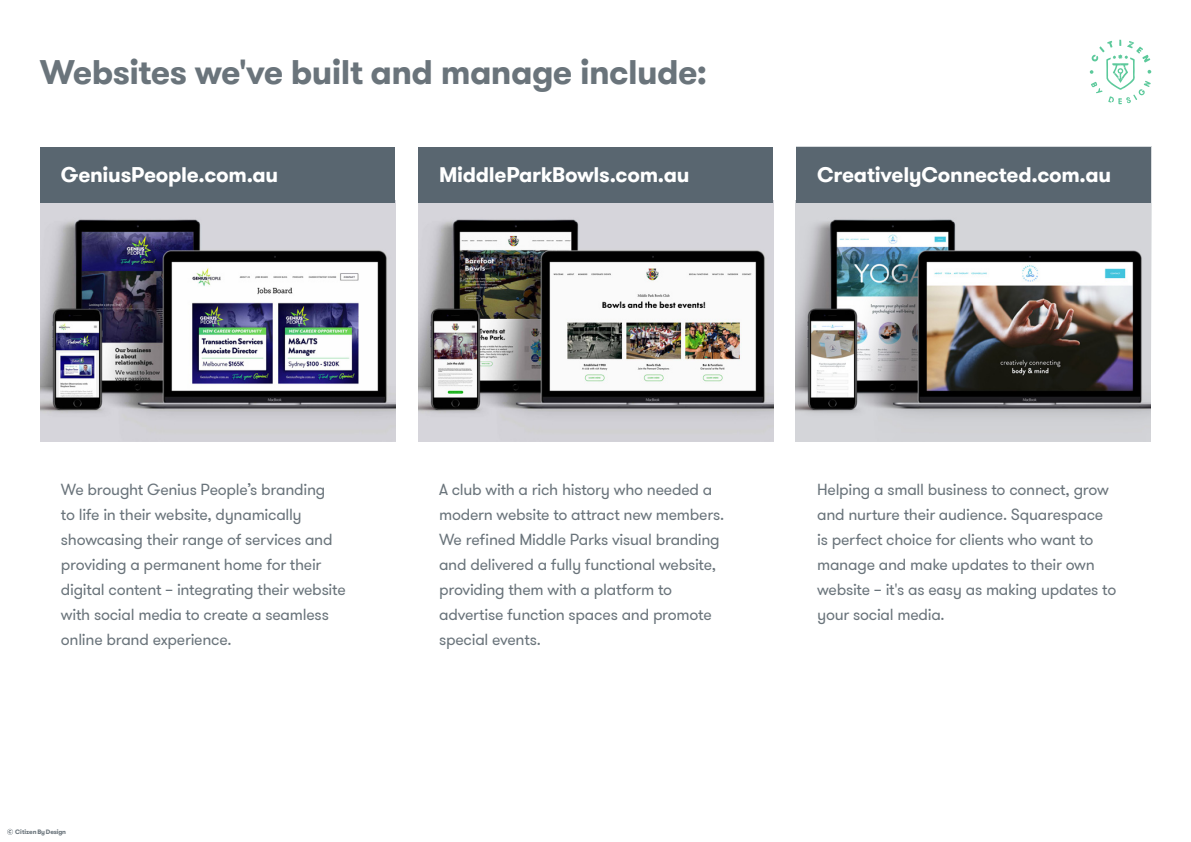
<style>
.page{position:relative;width:1191px;height:842px;background:#fff}
.page>*{position:absolute;margin:0;border:0;box-sizing:border-box;transform-origin:0 0}
.t1{font:700 34px "GT Walsheim Pro";letter-spacing:-.02em;color:#6a747b}
.t2{font:700 21px "GT Walsheim Pro";letter-spacing:-.015em;color:#fff}
.t3{font:16px/25px "GT Walsheim Pro";letter-spacing:-.015em;color:#6a747b}
.t4{font:700 6.3px "GT Walsheim Pro";letter-spacing:-.02em;color:#6a747b}
</style>
<div class="page">
<svg style="left:7px;top:829px;width:6px;height:6px"></svg>
<svg style="left:1089px;top:40px;width:62px;height:64px"></svg>
<img style="left:796px;top:203px;width:354px;height:238px">
<img style="left:418px;top:201px;width:355px;height:240px">
<img style="left:40px;top:201px;width:355px;height:240px">
<div style="left:40px;top:147px;width:354px;height:56px;background:#596670"></div>
<div style="left:418px;top:147px;width:354px;height:56px;background:#596670"></div>
<div style="left:796px;top:147px;width:354px;height:56px;background:#596670"></div>
<h1 class="t1" style="left:40px;top:50px;width:669px">Websites we've built and manage include:</h1>
<h2 class="t2" style="left:61px;top:161px;width:219px">GeniusPeople.com.au</h2>
<h2 class="t2" style="left:439px;top:161px;width:252px">MiddleParkBowls.com.au</h2>
<h2 class="t2" style="left:817px;top:161px;width:295px">CreativelyConnected.com.au</h2>
<p class="t3" style="left:61px;top:477px;width:286px">We brought Genius People’s branding<br>to life in their website, dynamically showcasing their range of services and providing a permanent home for their digital content – integrating their website with social media to create a seamless online brand experience.</p>
<p class="t3" style="left:439px;top:477px;width:287px">A club with a rich history who needed a modern website to attract new members.<br>We refined Middle Parks visual branding and delivered a fully functional website, providing them with a platform to advertise function spaces and promote special events.</p>
<p class="t3" style="left:817px;top:477px;width:301px">Helping a small business to connect, grow and nurture their audience. Squarespace is perfect choice for clients who want to manage and make updates to their own website – it's as easy as making updates to your social media.</p>
<p class="t4" style="left:15px;top:828px;width:52px">Citizen By Design</p>
</div>
